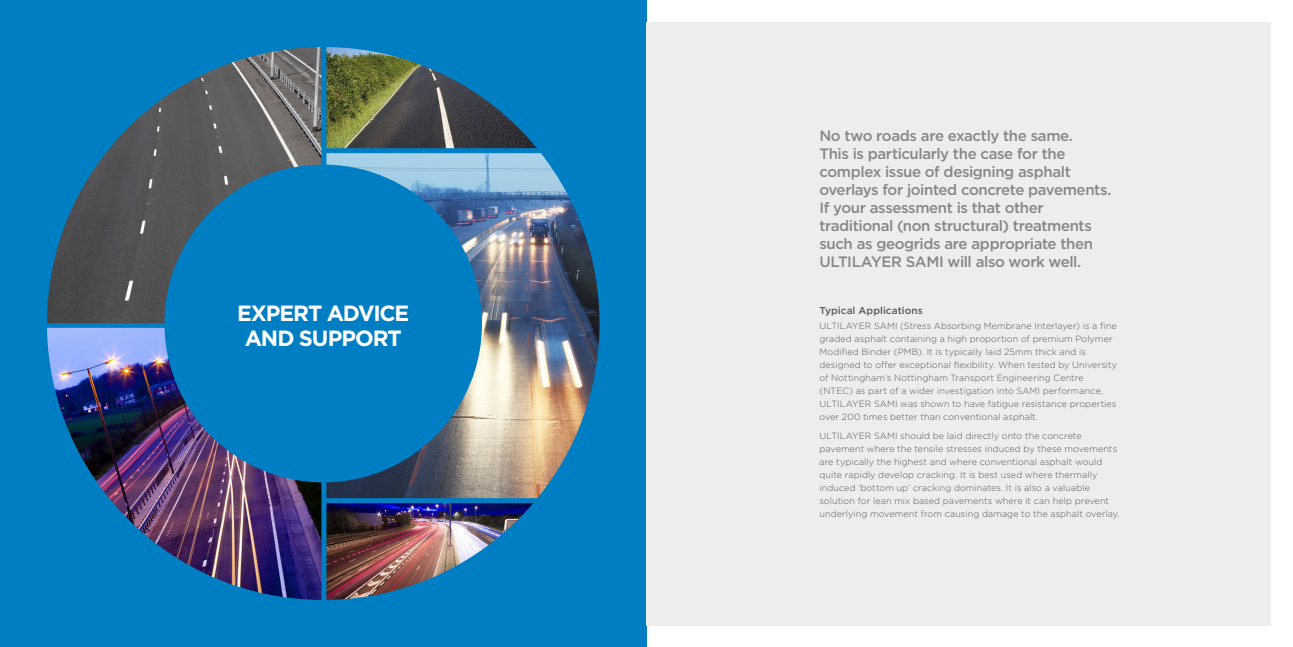
<style>
.page{position:relative;width:1293px;height:647px;background:#fff}
.page>*{position:absolute;margin:0;border:0;box-sizing:border-box;transform-origin:0 0}
.t1{font:700 22px/24.5px "Gotham";letter-spacing:-.05em;color:#fff;text-align:center}
.t2{font:500 15px/18px "Gotham";letter-spacing:-.025em;color:#878787}
.t3{font:500 10px "Gotham";letter-spacing:.005em;color:#575756}
.t4{font:300 9px/13px "Gotham";letter-spacing:.01em;color:#575756}
</style>
<div class="page">
<div style="left:0;top:0;width:646px;height:646px;background:#007ec3"></div>
<div style="left:646px;top:23px;width:625px;height:602px;background:#ededed"></div>
<img style="left:47px;top:47px;width:274px;height:276px">
<img style="left:326px;top:47px;width:211px;height:101px">
<img style="left:47px;top:327px;width:274px;height:272px">
<img style="left:326px;top:503px;width:207px;height:96px">
<img style="left:326px;top:153px;width:273px;height:345px">
<h1 class="t1" style="left:237px;top:301px;width:174px">EXPERT ADVICE<br>AND SUPPORT</h1>
<p class="t2" style="left:819px;top:126px;width:293px">No two roads are exactly the same.<br>This is particularly the case for the complex issue of designing asphalt overlays for jointed concrete pavements.<br>If your assessment is that other traditional (non structural) treatments such as geogrids are appropriate then ULTILAYER SAMI will also work well.</p>
<p class="t3" style="left:819px;top:303px;width:105px">Typical Applications</p>
<p class="t4" style="left:819px;top:319px;width:299px">ULTILAYER SAMI (Stress Absorbing Membrane Interlayer) is a fine graded asphalt containing a high proportion of premium Polymer Modified Binder (PMB). It is typically laid 25mm thick and is designed to offer exceptional flexibility. When tested by University of Nottingham’s Nottingham Transport Engineering Centre (NTEC) as part of a wider investigation into SAMI performance, ULTILAYER SAMI was shown to have fatigue resistance properties over 200 times better than conventional asphalt.</p>
<p class="t4" style="left:819px;top:429px;width:302px">ULTILAYER SAMI should be laid directly onto the concrete pavement where the tensile stresses induced by these movements are typically the highest and where conventional asphalt would quite rapidly develop cracking. It is best used where thermally induced ‘bottom up’ cracking dominates. It is also a valuable solution for lean mix based pavements where it can help prevent underlying movement from causing damage to the asphalt overlay.</p>
</div>
